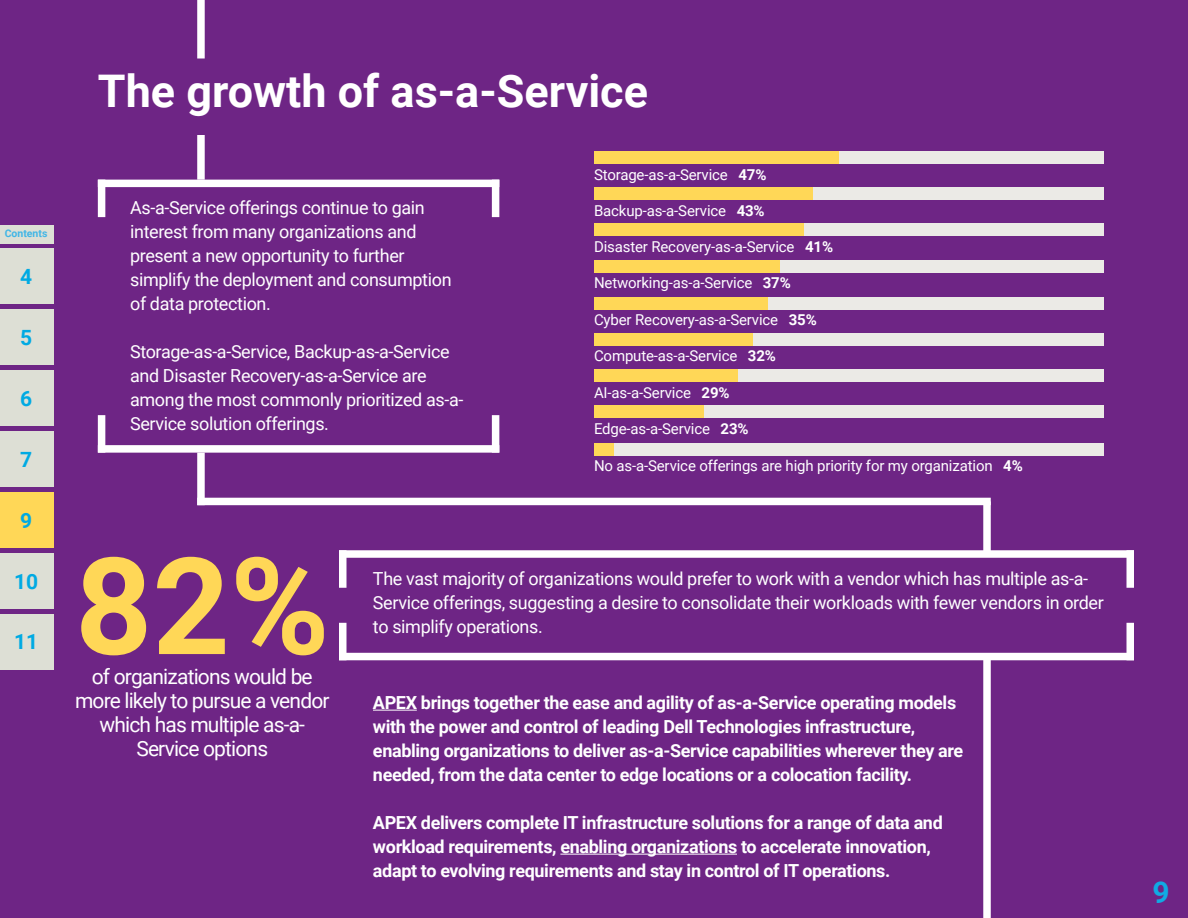
<style>
.page{position:relative;width:1188px;height:918px;background:#6e2585}
.page>*{position:absolute;margin:0;border:0;box-sizing:border-box;transform-origin:0 0}
.t1{font:700 135px "Roboto";color:#ffd757}
.t2{font:700 45px "Roboto";color:#fff}
.t3{font:700 30px "Roboto";color:#11aae3}
.t4{font:21px/24px "Roboto";letter-spacing:-.04em;color:#fff;text-align:center}
.t5{font:700 21px "Roboto";color:#00aae3}
.t6{font:18px/24px "Roboto";letter-spacing:-.02em;color:#fff}
.t7{font:700 18px/24px "Roboto";letter-spacing:-.02em;color:#fff}
.t8{font:15px "Roboto";letter-spacing:-.01em;color:#fff}
.t9{font:700 10.5px "Roboto";color:#41b6e6}
.s1{font-weight:700}
</style>
<div class="page">
<div style="left:98px;top:180px;width:7px;height:37px;background:#fff"></div>
<div style="left:492px;top:180px;width:7px;height:37px;background:#fff"></div>
<div style="left:98px;top:180px;width:401px;height:7px;background:#fff"></div>
<div style="left:339px;top:550px;width:7px;height:38px;background:#fff"></div>
<div style="left:1126px;top:550px;width:8px;height:38px;background:#fff"></div>
<div style="left:339px;top:550px;width:795px;height:8px;background:#fff"></div>
<div style="left:492px;top:415px;width:7px;height:38px;background:#fff"></div>
<div style="left:98px;top:415px;width:7px;height:38px;background:#fff"></div>
<div style="left:98px;top:445px;width:401px;height:8px;background:#fff"></div>
<div style="left:1126px;top:623px;width:8px;height:37px;background:#fff"></div>
<div style="left:339px;top:623px;width:7px;height:37px;background:#fff"></div>
<div style="left:339px;top:653px;width:795px;height:7px;background:#fff"></div>
<div style="left:197px;top:0;width:8px;height:58px;background:#fff"></div>
<div style="left:197px;top:135px;width:8px;height:45px;background:#fff"></div>
<div style="left:197px;top:453px;width:8px;height:52px;background:#fff"></div>
<div style="left:197px;top:498px;width:794px;height:7px;background:#fff"></div>
<div style="left:983px;top:660px;width:8px;height:258px;background:#fff"></div>
<div style="left:983px;top:501px;width:8px;height:56px;background:#fff"></div>
<div style="left:594px;top:152px;width:509px;height:12px;background:#ebeae6"></div>
<div style="left:594px;top:187px;width:509px;height:13px;background:#ebeae6"></div>
<div style="left:594px;top:223px;width:509px;height:13px;background:#ebeae6"></div>
<div style="left:594px;top:260px;width:509px;height:13px;background:#ebeae6"></div>
<div style="left:594px;top:297px;width:509px;height:13px;background:#ebeae6"></div>
<div style="left:594px;top:333px;width:509px;height:13px;background:#ebeae6"></div>
<div style="left:594px;top:369px;width:509px;height:13px;background:#ebeae6"></div>
<div style="left:594px;top:406px;width:509px;height:12px;background:#ebeae6"></div>
<div style="left:594px;top:443px;width:509px;height:13px;background:#ebeae6"></div>
<div style="left:594px;top:152px;width:244px;height:12px;background:#ffd757"></div>
<div style="left:594px;top:187px;width:219px;height:13px;background:#ffd757"></div>
<div style="left:594px;top:223px;width:210px;height:13px;background:#ffd757"></div>
<div style="left:594px;top:260px;width:186px;height:13px;background:#ffd757"></div>
<div style="left:594px;top:297px;width:174px;height:13px;background:#ffd757"></div>
<div style="left:594px;top:333px;width:159px;height:13px;background:#ffd757"></div>
<div style="left:594px;top:369px;width:144px;height:13px;background:#ffd757"></div>
<div style="left:594px;top:406px;width:110px;height:12px;background:#ffd757"></div>
<div style="left:594px;top:443px;width:20px;height:13px;background:#ffd757"></div>
<div style="left:0;top:225px;width:54px;height:18px;background:#dddfd5"></div>
<div style="left:0;top:249px;width:54px;height:55px;background:#dddfd5"></div>
<div style="left:0;top:309px;width:54px;height:56px;background:#dddfd5"></div>
<div style="left:0;top:431px;width:54px;height:56px;background:#dddfd5"></div>
<div style="left:0;top:492px;width:54px;height:56px;background:#ffd757"></div>
<div style="left:0;top:370px;width:54px;height:56px;background:#dddfd5"></div>
<div style="left:0;top:553px;width:54px;height:56px;background:#dddfd5"></div>
<div style="left:0;top:614px;width:54px;height:55px;background:#dddfd5"></div>
<hr style="left:373px;top:710px;width:44px;height:1px;background:#fff">
<hr style="left:560px;top:854px;width:177px;height:1px;background:#fff">
<p class="t9" style="left:5px;top:226px;width:44px">Contents</p>
<p class="t5" style="left:20px;top:262px;width:14px">4</p>
<p class="t5" style="left:20px;top:323px;width:14px">5</p>
<p class="t5" style="left:20px;top:384px;width:14px">6</p>
<p class="t5" style="left:20px;top:445px;width:14px">7</p>
<p class="t5" style="left:20px;top:506px;width:14px">9</p>
<p class="t5" style="left:14px;top:566px;width:26px">10</p>
<p class="t5" style="left:14px;top:627px;width:26px">11</p>
<h2 class="t2" style="left:98px;top:59px;width:552px">The growth of as-a-Service</h2>
<p class="t6" style="left:130px;top:195px;width:323px">As-a-Service offerings continue to gain interest from many organizations and present a new opportunity to further simplify the deployment and consumption of data protection.</p>
<p class="t6" style="left:130px;top:339px;width:335px">Storage-as-a-Service, Backup-as-a-Service and Disaster Recovery-as-a-Service are among the most commonly prioritized as-a-Service solution offerings.</p>
<p class="t8" style="left:594px;top:164px;width:174px">Storage-as-a-Service <span class="s1">47%</span></p>
<p class="t8" style="left:594px;top:200px;width:172px">Backup-as-a-Service <span class="s1">43%</span></p>
<p class="t8" style="left:594px;top:236px;width:241px">Disaster Recovery-as-a-Service <span class="s1">41%</span></p>
<p class="t8" style="left:594px;top:272px;width:198px">Networking-as-a-Service <span class="s1">37%</span></p>
<p class="t8" style="left:594px;top:309px;width:224px">Cyber Recovery-as-a-Service <span class="s1">35%</span></p>
<p class="t8" style="left:594px;top:346px;width:183px">Compute-as-a-Service <span class="s1">32%</span></p>
<p class="t8" style="left:594px;top:382px;width:137px">AI-as-a-Service <span class="s1">29%</span></p>
<p class="t8" style="left:594px;top:418px;width:156px">Edge-as-a-Service <span class="s1">23%</span></p>
<p class="t8" style="left:594px;top:456px;width:430px">No as-a-Service offerings are high priority for my organization <span class="s1">4%</span></p>
<h1 class="t1" style="left:75px;top:512px;width:256px">82%</h1>
<p class="t4" style="left:75px;top:663px;width:256px">of organizations would be more likely to pursue a vendor which has multiple as-a-<br>Service options</p>
<p class="t6" style="left:373px;top:566px;width:732px">The vast majority of organizations would prefer to work with a vendor which has multiple as-a-<br>Service offerings, suggesting a desire to consolidate their workloads with fewer vendors in order to simplify operations.</p>
<p class="t7" style="left:373px;top:690px;width:592px">APEX brings together the ease and agility of as-a-Service operating models with the power and control of leading Dell Technologies infrastructure, enabling organizations to deliver as-a-Service capabilities wherever they are needed, from the data center to edge locations or a colocation facility.</p>
<p class="t7" style="left:373px;top:810px;width:571px">APEX delivers complete IT infrastructure solutions for a range of data and workload requirements, enabling organizations to accelerate innovation, adapt to evolving requirements and stay in control of IT operations.</p>
<h3 class="t3" style="left:1152px;top:871px;width:19px">9</h3>
</div>
